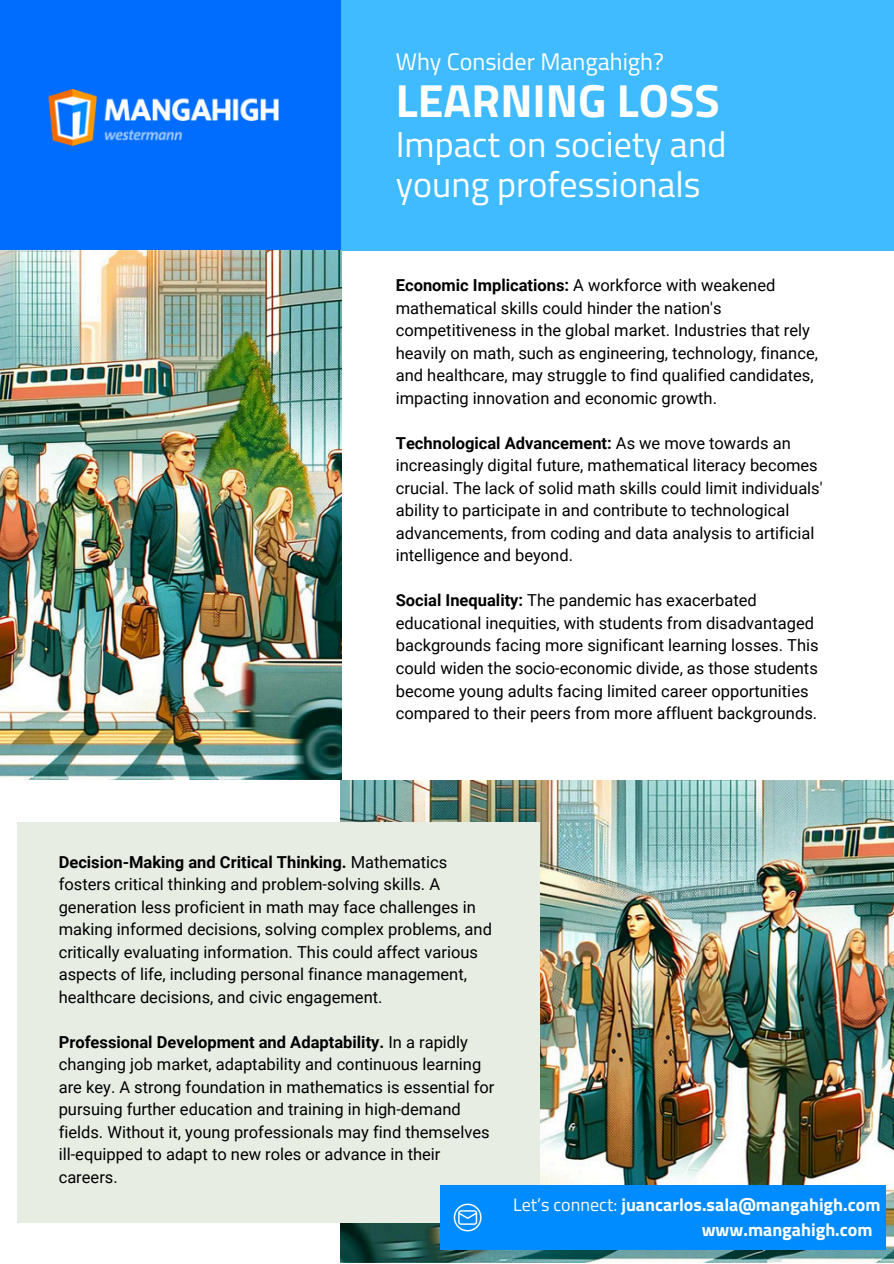
<style>
.page{position:relative;width:894px;height:1264px;background:#fff}
.page>*{position:absolute;margin:0;border:0;box-sizing:border-box;transform-origin:0 0}
.t1{font:700 46.5px "Titillium Web";color:#fff}
.t2{font:36px/39.3px "Titillium Web";color:#fff}
.t3{font:24px "Titillium Web";color:#fff}
.t4{font:700 18px "Titillium Web";color:#fefefe}
.t5{font:16.5px/22.5px "Roboto";color:#000}
.s1{font-weight:700}
.s2{font-weight:400}
</style>
<div class="page">
<div style="left:0;top:0;width:341px;height:251px;background:#006dff"></div>
<div style="left:341px;top:0;width:552px;height:251px;background:#40bbff"></div>
<img style="left:0;top:251px;width:341px;height:529px">
<img style="left:48px;top:89px;width:231px;height:57px">
<img style="left:341px;top:780px;width:552px;height:482px">
<div style="left:18px;top:821px;width:522px;height:401px;background:#e7ede3"></div>
<div style="left:440px;top:1185px;width:444px;height:64px;background:#008cff"></div>
<svg style="left:453px;top:1203px;width:28px;height:28px"></svg>
<h3 class="t3" style="left:395px;top:42px;width:269px">Why Consider Mangahigh?</h3>
<h1 class="t1" style="left:395px;top:64px;width:325px">LEARNING LOSS</h1>
<h2 class="t2" style="left:395px;top:124px;width:332px">Impact on society and young professionals</h2>
<p class="t5" style="left:395px;top:274px;width:423px"><span class="s1">Economic Implications:</span> A workforce with weakened mathematical skills could hinder the nation's competitiveness in the global market. Industries that rely heavily on math, such as engineering, technology, finance, and healthcare, may struggle to find qualified candidates, impacting innovation and economic growth.</p>
<p class="t5" style="left:395px;top:432px;width:428px"><span class="s1">Technological Advancement:</span> As we move towards an increasingly digital future, mathematical literacy becomes crucial. The lack of solid math skills could limit individuals' ability to participate in and contribute to technological advancements, from coding and data analysis to artificial intelligence and beyond.</p>
<p class="t5" style="left:395px;top:589px;width:424px"><span class="s1">Social Inequality:</span> The pandemic has exacerbated educational inequities, with students from disadvantaged backgrounds facing more significant learning losses. This could widen the socio-economic divide, as those students become young adults facing limited career opportunities compared to their peers from more affluent backgrounds.</p>
<p class="t5" style="left:59px;top:850px;width:434px"><span class="s1">Decision-Making and Critical Thinking.</span> Mathematics fosters critical thinking and problem-solving skills. A generation less proficient in math may face challenges in making informed decisions, solving complex problems, and critically evaluating information. This could affect various aspects of life, including personal finance management, healthcare decisions, and civic engagement.</p>
<p class="t5" style="left:59px;top:1030px;width:437px"><span class="s1">Professional Development and Adaptability.</span> In a rapidly changing job market, adaptability and continuous learning are key. A strong foundation in mathematics is essential for pursuing further education and training in high-demand fields. Without it, young professionals may find themselves ill-equipped to adapt to new roles or advance in their careers.</p>
<p class="t4" style="left:513px;top:1190px;width:369px"><span class="s2">Let’s connect:</span> juancarlos.sala@mangahigh.com</p>
<p class="t4" style="left:701px;top:1215px;width:172px">www.mangahigh.com</p>
</div>
